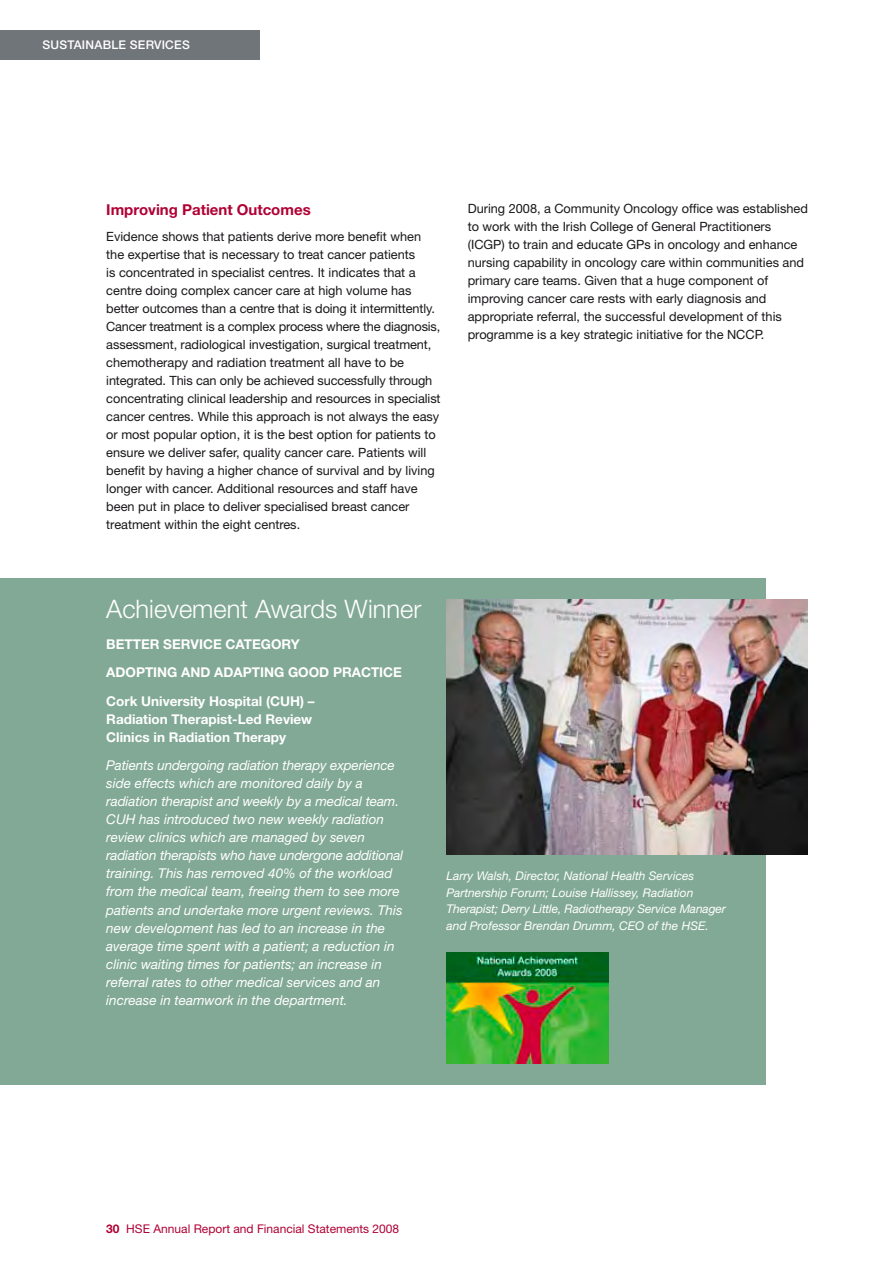
<style>
.page{position:relative;width:893px;height:1263px;background:#fff}
.page>*{position:absolute;margin:0;border:0;box-sizing:border-box;transform-origin:0 0}
.t1{font:300 25.5px "Helvetica Neue LT Std";color:#fff}
.t2{font:700 15px "Helvetica Neue LT Std";color:#b00034}
.t3{font:italic 13.5px/18px "Helvetica Neue LT Std";color:#fff}
.t4{font:700 13.5px/28.7px "Helvetica Neue LT Std";color:#fff}
.t5{font:12.75px/18px "Helvetica Neue LT Std";color:#1a171a}
.t6{font:italic 12px/16.5px "Helvetica Neue LT Std";color:#fff}
.t7{font:12px "Helvetica Neue LT Std";color:#b00034}
.t8{font:500 12px "Helvetica Neue LT Std";letter-spacing:.02em;color:#fff}
.s1{font-weight:700}
</style>
<div class="page">
<div style="left:0;top:578px;width:765px;height:506px;background:#82a995"></div>
<img style="left:446px;top:600px;width:362px;height:255px">
<img style="left:446px;top:952px;width:162px;height:111px">
<div style="left:0;top:30px;width:259px;height:30px;background:#70757a"></div>
<p class="t8" style="left:43px;top:38px;width:148px">SUSTAINABLE SERVICES</p>
<p class="t2" style="left:106px;top:200px;width:206px">Improving Patient Outcomes</p>
<p class="t5" style="left:106px;top:228px;width:336px">Evidence shows that patients derive more benefit when the expertise that is necessary to treat cancer patients<br>is concentrated in specialist centres. It indicates that a centre doing complex cancer care at high volume has better outcomes than a centre that is doing it intermittently.<br>Cancer treatment is a complex process where the diagnosis, assessment, radiological investigation, surgical treatment, chemotherapy and radiation treatment all have to be integrated. This can only be achieved successfully through concentrating clinical leadership and resources in specialist cancer centres. While this approach is not always the easy or most popular option, it is the best option for patients to ensure we deliver safer, quality cancer care. Patients will benefit by having a higher chance of survival and by living longer with cancer. Additional resources and staff have been put in place to deliver specialised breast cancer treatment within the eight centres.</p>
<p class="t5" style="left:468px;top:199px;width:342px">During 2008, a Community Oncology office was established to work with the Irish College of General Practitioners (ICGP) to train and educate GPs in oncology and enhance nursing capability in oncology care within communities and primary care teams. Given that a huge component of improving cancer care rests with early diagnosis and appropriate referral, the successful development of this programme is a key strategic initiative for the NCCP.</p>
<h1 class="t1" style="left:106px;top:593px;width:317px">Achievement Awards Winner</h1>
<p class="t4" style="left:106px;top:629px;width:297px">BETTER SERVICE CATEGORY<br>ADOPTING AND ADAPTING GOOD PRACTICE<br>Cork University Hospital (CUH) –</p>
<p class="t4" style="left:106px;top:710px;width:207px;line-height:18px">Radiation Therapist-Led Review<br>Clinics in Radiation Therapy</p>
<p class="t3" style="left:106px;top:756px;width:298px">Patients undergoing radiation therapy experience side effects which are monitored daily by a radiation therapist and weekly by a medical team.<br>CUH has introduced two new weekly radiation review clinics which are managed by seven radiation therapists who have undergone additional training. This has removed 40% of the workload from the medical team, freeing them to see more patients and undertake more urgent reviews. This new development has led to an increase in the average time spent with a patient; a reduction in clinic waiting times for patients; an increase in referral rates to other medical services and an increase in teamwork in the department.</p>
<p class="t6" style="left:446px;top:868px;width:281px">Larry Walsh, Director, National Health Services Partnership Forum; Louise Hallissey, Radiation Therapist; Derry Little, Radiotherapy Service Manager and Professor Brendan Drumm, CEO of the HSE.</p>
<p class="t7" style="left:106px;top:1222px;width:294px"><span class="s1">30</span> HSE Annual Report and Financial Statements 2008</p>
</div>
